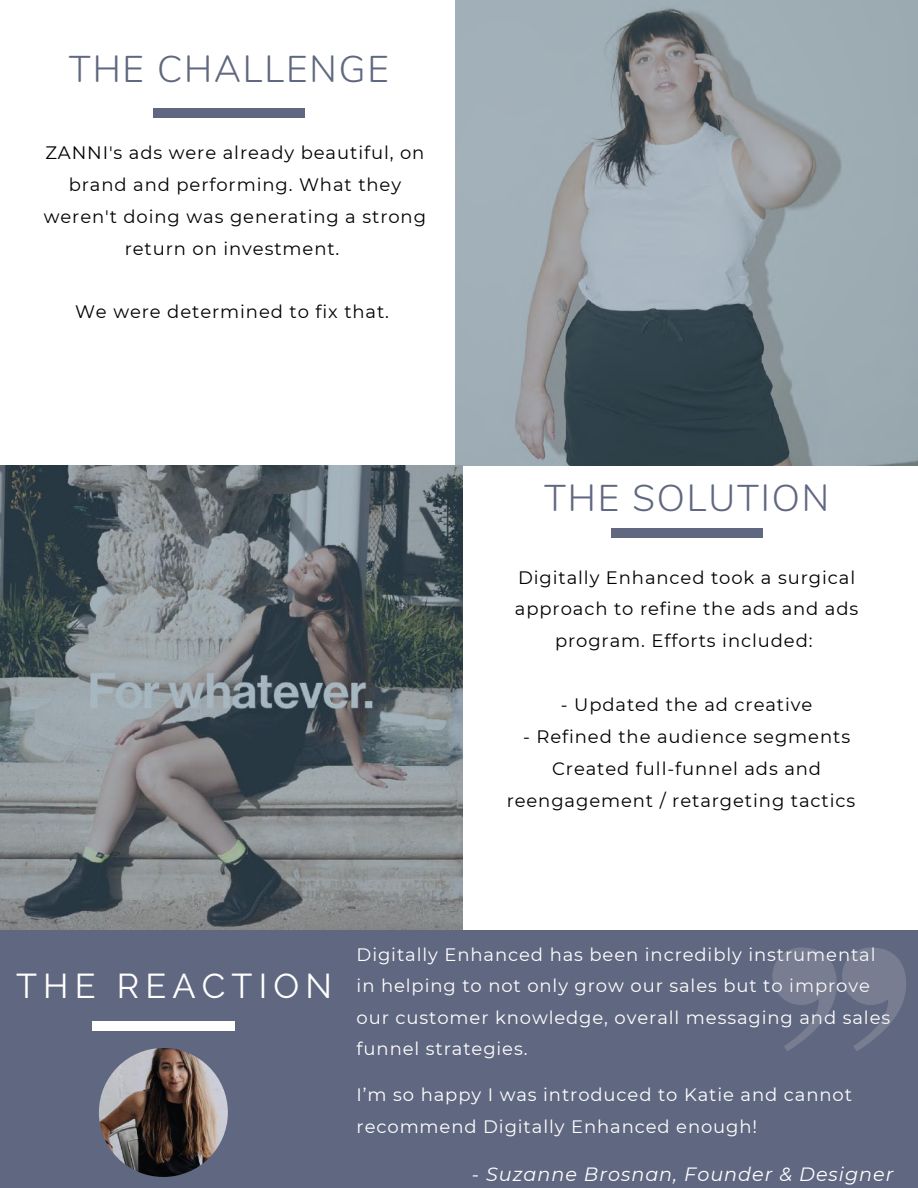
<style>
.page{position:relative;width:918px;height:1188px;background:#fff}
.page>*{position:absolute;margin:0;border:0;box-sizing:border-box;transform-origin:0 0}
.t1{font:300 37.2px "Nunito";letter-spacing:.05em;color:#606780}
.t2{font:34.35px "Raleway";letter-spacing:.18em;color:#fff}
.t3{font:italic 19.2px "Montserrat";letter-spacing:.05em;color:#fff}
.t4{font:18px/32px "Montserrat";letter-spacing:.05em;color:#000;text-align:center}
.t5{font:18px/31.2px "Montserrat";letter-spacing:.05em;color:#fff}
.s1{font-style:normal}
</style>
<div class="page">
<img style="left:455px;top:0;width:463px;height:466px">
<img style="left:0;top:466px;width:462px;height:465px">
<div style="left:153px;top:108px;width:152px;height:9px;background:#606780"></div>
<div style="left:611px;top:529px;width:152px;height:9px;background:#606780"></div>
<div style="left:0;top:931px;width:918px;height:257px;background:#606780"></div>
<div style="left:92px;top:1021px;width:142px;height:9px;background:#fff"></div>
<svg style="left:772px;top:947px;width:134px;height:104px"></svg>
<img style="left:99px;top:1048px;width:129px;height:129px;border-radius:50%">
<h1 class="t1" style="left:69px;top:44px;width:322px">THE CHALLENGE</h1>
<p class="t4" style="left:44px;top:137px;width:384px">ZANNI's ads were already beautiful, on brand and performing. What they weren't doing was generating a strong return on investment.</p>
<p class="t4" style="left:75px;top:296px;width:316px">We were determined to fix that.</p>
<h1 class="t1" style="left:544px;top:473px;width:287px">THE SOLUTION</h1>
<p class="t4" style="left:515px;top:561px;width:345px">Digitally Enhanced took a surgical approach to refine the ads and ads program. Efforts included:</p>
<p class="t4" style="left:561px;top:689px;width:253px">- Updated the ad creative</p>
<p class="t4" style="left:523px;top:721px;width:329px">- Refined the audience segments</p>
<p class="t4" style="left:552px;top:752px;width:271px">Created full-funnel ads and</p>
<p class="t4" style="left:507px;top:784px;width:350px">reengagement / retargeting tactics</p>
<h2 class="t2" style="left:16px;top:966px;width:317px">THE REACTION</h2>
<p class="t5" style="left:357px;top:939px;width:535px">Digitally Enhanced has been incredibly instrumental in helping to not only grow our sales but to improve our customer knowledge, overall messaging and sales funnel strategies.</p>
<p class="t5" style="left:357px;top:1079px;width:497px">I’m so happy I was introduced to Katie and cannot recommend Digitally Enhanced enough!</p>
<p class="t3" style="left:472px;top:1162px;width:423px"><span class="s1">-</span> Suzanne Brosnan, Founder &amp; Designer</p>
</div>
